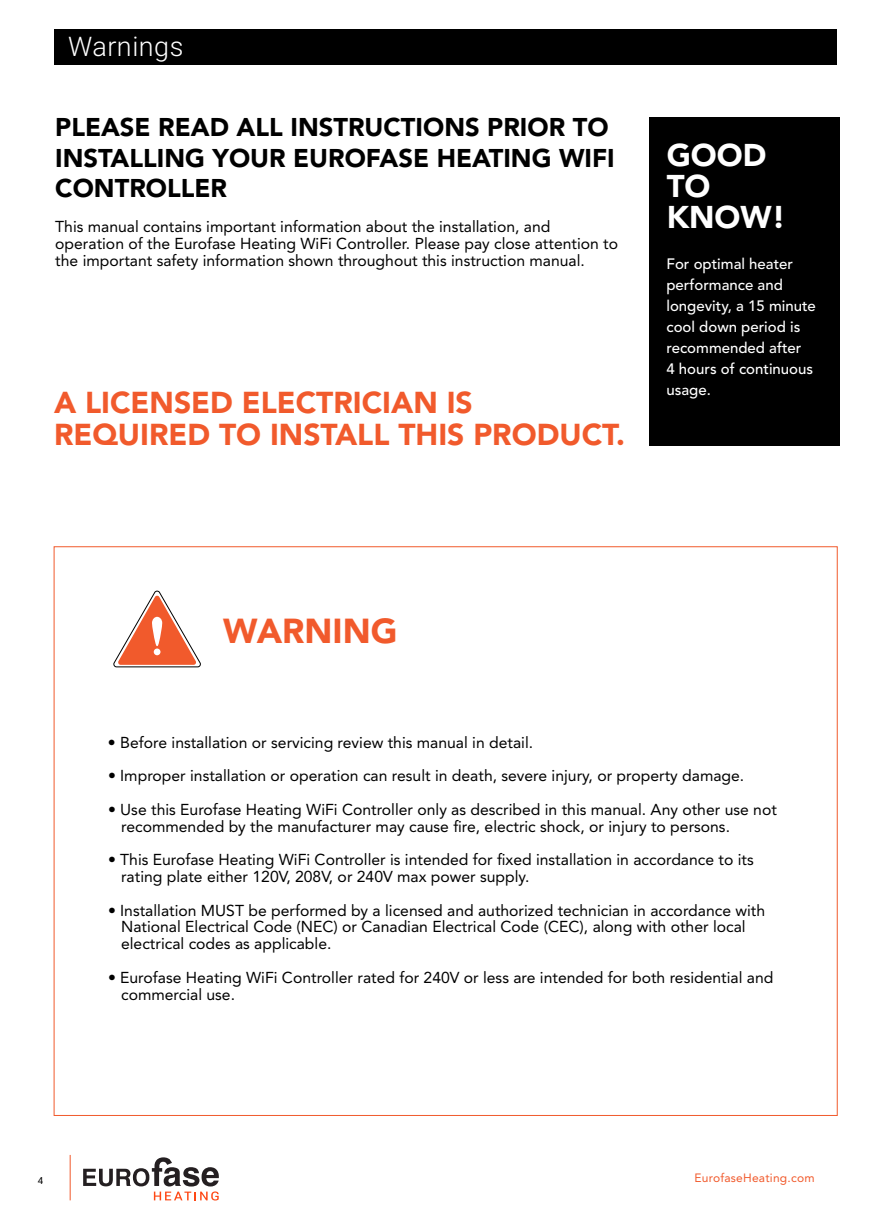
<style>
.page{position:relative;width:891px;height:1215px;background:#fff}
.page>*{position:absolute;margin:0;border:0;box-sizing:border-box;transform-origin:0 0}
.t1{font:900 34.35px "Avenir LT Std";color:#f15a2c}
.t2{font:900 31.2px/31.2px "Avenir LT Std";color:#fff}
.t3{font:900 30px/31.5px "Avenir LT Std";color:#f15a2c}
.t4{font:300 27px "Roboto";letter-spacing:.02em;color:#fff}
.t5{font:900 25.5px/30.6px "Avenir LT Std";color:#000}
.t6{font:15.75px/16.8px "Avenir LT Std";color:#000}
.t7{font:500 15px/21px "Avenir LT Std";color:#fff}
.t8{font:12px "Avenir LT Std";letter-spacing:.02em;color:#f15a2c}
.t9{font:9.75px "Roboto";color:#000}
</style>
<div class="page">
<hr style="left:70px;top:1155px;width:1px;height:45px;background:#f1592a">
<svg style="left:83px;top:1157px;width:136px;height:44px"></svg>
<svg style="left:113px;top:590px;width:88px;height:78px"></svg>
<div style="left:54px;top:30px;width:783px;height:35px;background:#000"></div>
<div style="left:649px;top:117px;width:191px;height:329px;background:#000"></div>
<h3 class="t4" style="left:68px;top:27px;width:117px">Warnings</h3>
<h3 class="t5" style="left:55px;top:112px;width:561px">PLEASE READ ALL INSTRUCTIONS PRIOR TO<br>INSTALLING YOUR EUROFASE HEATING WIFI<br>CONTROLLER</h3>
<p class="t6" style="left:55px;top:218px;width:564px">This manual contains important information about the installation, and operation of the Eurofase Heating WiFi Controller. Please pay close attention to the important safety information shown throughout this instruction manual.</p>
<h3 class="t3" style="left:54px;top:387px;width:572px">A LICENSED ELECTRICIAN IS<br>REQUIRED TO INSTALL THIS PRODUCT.</h3>
<h2 class="t2" style="left:667px;top:139px;width:120px">GOOD<br>TO<br>KNOW!</h2>
<p class="t7" style="left:666px;top:254px;width:151px">For optimal heater performance and longevity, a 15 minute cool down period is recommended after<br>4 hours of continuous usage.</p>
<h1 class="t1" style="left:223px;top:611px;width:176px">WARNING</h1>
<p class="t6" style="left:108px;top:734px;width:427px">• Before installation or servicing review this manual in detail.</p>
<p class="t6" style="left:108px;top:768px;width:638px">• Improper installation or operation can result in death, severe injury, or property damage.</p>
<p class="t6" style="left:121px;top:801px;width:657px;text-indent:-13px">• Use this Eurofase Heating WiFi Controller only as described in this manual. Any other use not recommended by the manufacturer may cause fire, electric shock, or injury to persons.</p>
<p class="t6" style="left:121px;top:852px;width:634px;text-indent:-13px">• This Eurofase Heating WiFi Controller is intended for fixed installation in accordance to its rating plate either 120V, 208V, or 240V max power supply.</p>
<p class="t6" style="left:121px;top:902px;width:646px;text-indent:-13px">• Installation MUST be performed by a licensed and authorized technician in accordance with<br>National Electrical Code (NEC) or Canadian Electrical Code (CEC), along with other local electrical codes as applicable.</p>
<p class="t6" style="left:121px;top:969px;width:654px;text-indent:-13px">• Eurofase Heating WiFi Controller rated for 240V or less are intended for both residential and commercial use.</p>
<p class="t9" style="left:38px;top:1174px;width:7px">4</p>
<p class="t8" style="left:695px;top:1171px;width:122px">EurofaseHeating.com</p>
</div>
